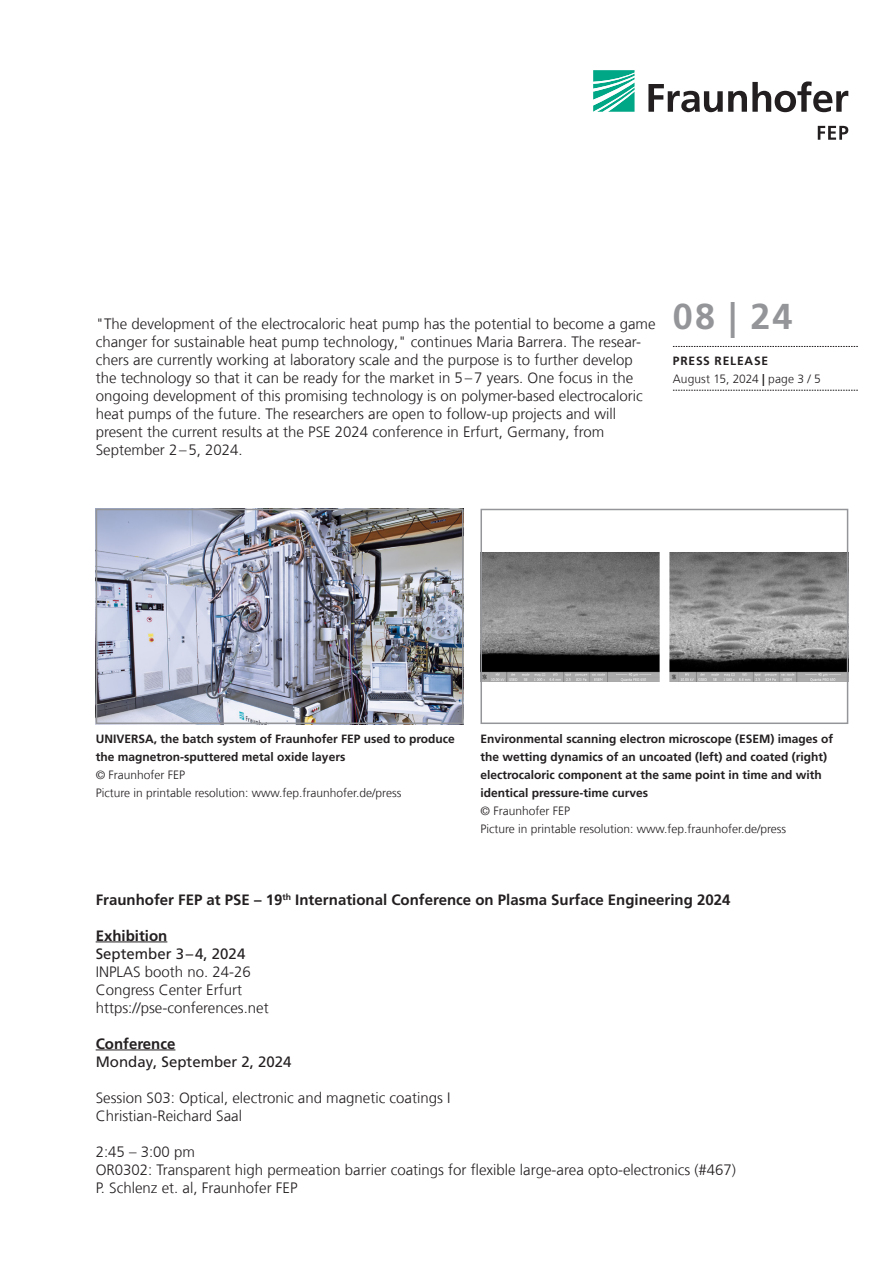
<style>
.page{position:relative;width:893px;height:1263px;background:#fff}
.page>*{position:absolute;margin:0;border:0;box-sizing:border-box;transform-origin:0 0}
.t1{font:700 36px "Frutiger LT Com";color:#939598}
.t2{font:300 15px/18px "Frutiger LT Com";color:#231f20}
.t3{font:700 15px "Frutiger LT Com";color:#231f20}
.t4{font:15px "Frutiger LT Com";color:#231f20}
.t5{font:700 12px/18px "Frutiger LT Com";color:#231f20}
.t6{font:300 12px/18px "Frutiger LT Com";color:#231f20}
.s1{font-weight:700}
</style>
<div class="page">
<svg style="left:593px;top:70px;width:41px;height:42px"></svg>
<svg style="left:648px;top:81px;width:200px;height:31px"></svg>
<svg style="left:818px;top:126px;width:30px;height:14px"></svg>
<svg style="left:673px;top:346px;width:185px;height:1px"></svg>
<svg style="left:673px;top:390px;width:185px;height:1px"></svg>
<img style="left:99px;top:512px;width:361px;height:209px">
<div style="left:96px;top:509px;width:367px;height:215px;border:2px solid #939598"></div>
<img style="left:483px;top:552px;width:362px;height:129px">
<div style="left:480px;top:509px;width:368px;height:215px;border:2px solid #939598"></div>
<hr style="left:96px;top:941px;width:71px;height:1px;background:#231f20">
<hr style="left:96px;top:1049px;width:79px;height:1px;background:#231f20">
<p class="t2" style="left:96px;top:315px;width:561px">"The development of the electrocaloric heat pump has the potential to become a game changer for sustainable heat pump technology," continues Maria Barrera. The resear&shy;chers are currently working at laboratory scale and the purpose is to further develop the technology so that it can be ready for the market in 5–7 years. One focus in the ongoing development of this promising technology is on polymer-based electrocaloric heat pumps of the future. The researchers are open to follow-up projects and will present the current results at the PSE 2024 conference in Erfurt, Germany, from September 2–5, 2024.</p>
<h1 class="t1" style="left:673px;top:295px;width:121px">08 | 24</h1>
<p class="t6" style="left:673px;top:352px;width:149px"><span class="s1">PRESS RELEASE<br></span>August 15, 2024 <span class="s1">|</span> page 3 / 5</p>
<p class="t5" style="left:96px;top:730px;width:361px">UNIVERSA, the batch system of Fraunhofer FEP used to produce the magnetron-sputtered metal oxide layers</p>
<p class="t6" style="left:96px;top:766px;width:307px">© Fraunhofer FEP<br>Picture in printable resolution: www.fep.fraunhofer.de/press</p>
<p class="t5" style="left:480px;top:730px;width:354px">Environmental scanning electron microscope (ESEM) images of the wetting dynamics of an uncoated (left) and coated (right) electrocaloric component at the same point in time and with identical pressure-time curves</p>
<p class="t6" style="left:480px;top:802px;width:307px">© Fraunhofer FEP<br>Picture in printable resolution: www.fep.fraunhofer.de/press</p>
<p class="t3" style="left:96px;top:891px;width:636px">Fraunhofer FEP at PSE – 19<sup>th</sup> International Conference on Plasma Surface Engineering 2024</p>
<p class="t3" style="left:96px;top:927px;width:73px">Exhibition</p>
<p class="t4" style="left:96px;top:945px;width:151px">September 3–4, 2024</p>
<p class="t2" style="left:96px;top:963px;width:175px">INPLAS booth no. 24-26<br>Congress Center Erfurt https://pse-conferences.net</p>
<p class="t3" style="left:96px;top:1035px;width:81px">Conference</p>
<p class="t4" style="left:96px;top:1053px;width:197px">Monday, September 2, 2024</p>
<p class="t2" style="left:96px;top:1089px;width:356px">Session S03: Optical, electronic and magnetic coatings I<br>Christian-Reichard Saal</p>
<p class="t2" style="left:96px;top:1143px;width:642px">2:45 – 3:00 pm<br>OR0302: Transparent high permeation barrier coatings for flexible large-area opto-electronics (#467)<br>P. Schlenz et. al, Fraunhofer FEP</p>
</div>
